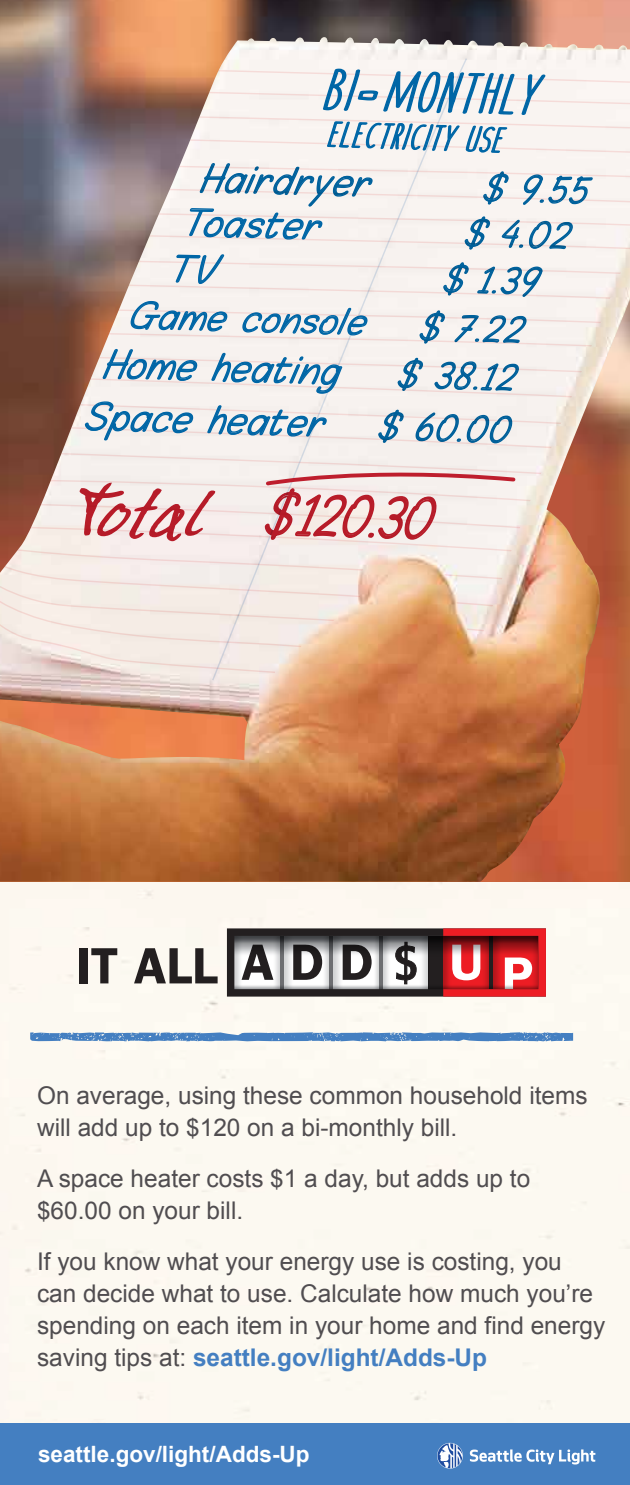
<style>
.page{position:relative;width:630px;height:1485px;background:#fff}
.page>*{position:absolute;margin:0;border:0;box-sizing:border-box;transform-origin:0 0}
.t1{font:italic 68px "DK Hey Comrade";color:#be1e2d;scale:1.58 1}
.t2{font:italic 44px "Blokletters Balpen";color:#be1e2d;scale:.83 1}
.t3{font:italic 43.5px "cookies&milk";color:#0066a6;scale:1.53 1}
.t4{font:italic 29.5px "Blokletters Balpen";color:#0066a6;scale:1.04 1}
.t5{font:italic 28.25px "Blokletters Balpen";color:#0066a6;scale:.94 1}
.t6{font:italic 28.25px "Blokletters Balpen";color:#0066a6;scale:1.04 1}
.t7{font:italic 27.25px "cookies&milk";color:#0066a6;scale:1.53 1}
.t8{font:24.5px/31.8px "Arial";color:#504d50}
.t9{font:700 22.5px "Arial";color:#fff}
.s1{font-weight:700;color:#447fc1}
</style>
<div class="page">
<img style="left:0;top:0;width:630px;height:1423px">
<svg style="left:227px;top:928px;width:319px;height:69px"></svg>
<div style="left:79px;top:948px;width:8px;height:35px;background:#231f20"></div>
<svg style="left:91px;top:948px;width:26px;height:35px"></svg>
<svg style="left:134px;top:948px;width:84px;height:35px"></svg>
<div style="left:0;top:1423px;width:630px;height:62px;background:#447fc1"></div>
<img style="left:0;top:36px;width:630px;height:846px">
<svg style="left:30px;top:1032px;width:543px;height:9px;background:#5f91c8"></svg>
<svg style="left:470px;top:1449px;width:125px;height:16px"></svg>
<svg style="left:437px;top:1443px;width:26px;height:26px"></svg>
<img style="left:0;top:47px;width:630px;height:626px">
<h3 class="t3" style="left:321px;top:65px;width:141px;rotate:1deg">BI-MONTHLY</h3>
<p class="t7" style="left:326px;top:118px;width:116px;rotate:2deg">ELECTRICITY USE</p>
<p class="t4" style="left:200px;top:156px;width:165px;rotate:2deg">Hairdryer</p>
<p class="t5" style="left:483px;top:167px;width:113px;rotate:2deg">$ 9.55</p>
<p class="t4" style="left:182px;top:200px;width:134px;rotate:2deg">Toaster</p>
<p class="t5" style="left:464px;top:212px;width:113px;rotate:2deg">$ 4.02</p>
<p class="t5" style="left:443px;top:258px;width:102px;rotate:2deg">$ 1.39</p>
<p class="t6" style="left:129px;top:294px;width:229px;rotate:2deg">Game console</p>
<p class="t5" style="left:419px;top:306px;width:111px;rotate:2deg">$ 7.22</p>
<p class="t4" style="left:103px;top:342px;width:228px;rotate:2deg">Home heating</p>
<p class="t5" style="left:397px;top:353px;width:127px;rotate:2deg">$ 38.12</p>
<p class="t4" style="left:84px;top:394px;width:233px;rotate:2deg">Space heater</p>
<p class="t5" style="left:378px;top:405px;width:141px;rotate:2deg">$ 60.00</p>
<h1 class="t1" style="left:65px;top:468px;width:90px;rotate:2deg">Total</h1>
<h2 class="t2" style="left:264px;top:481px;width:203px;rotate:2deg">$120.30</h2>
<p class="t8" style="left:37px;top:1080px;width:552px">On average, using these common household items will add up to $120 on a bi-monthly bill.</p>
<p class="t8" style="left:37px;top:1163px;width:495px">A space heater costs $1 a day, but adds up to $60.00 on your bill.</p>
<p class="t8" style="left:37px;top:1246px;width:570px">If you know what your energy use is costing, you can decide what to use. Calculate how much you’re spending on each item in your home and find energy saving tips at: <span class="s1">seattle.gov/light/Adds-Up</span></p>
<p class="t9" style="left:38px;top:1440px;width:273px">seattle.gov/light/Adds-Up</p>
</div>
